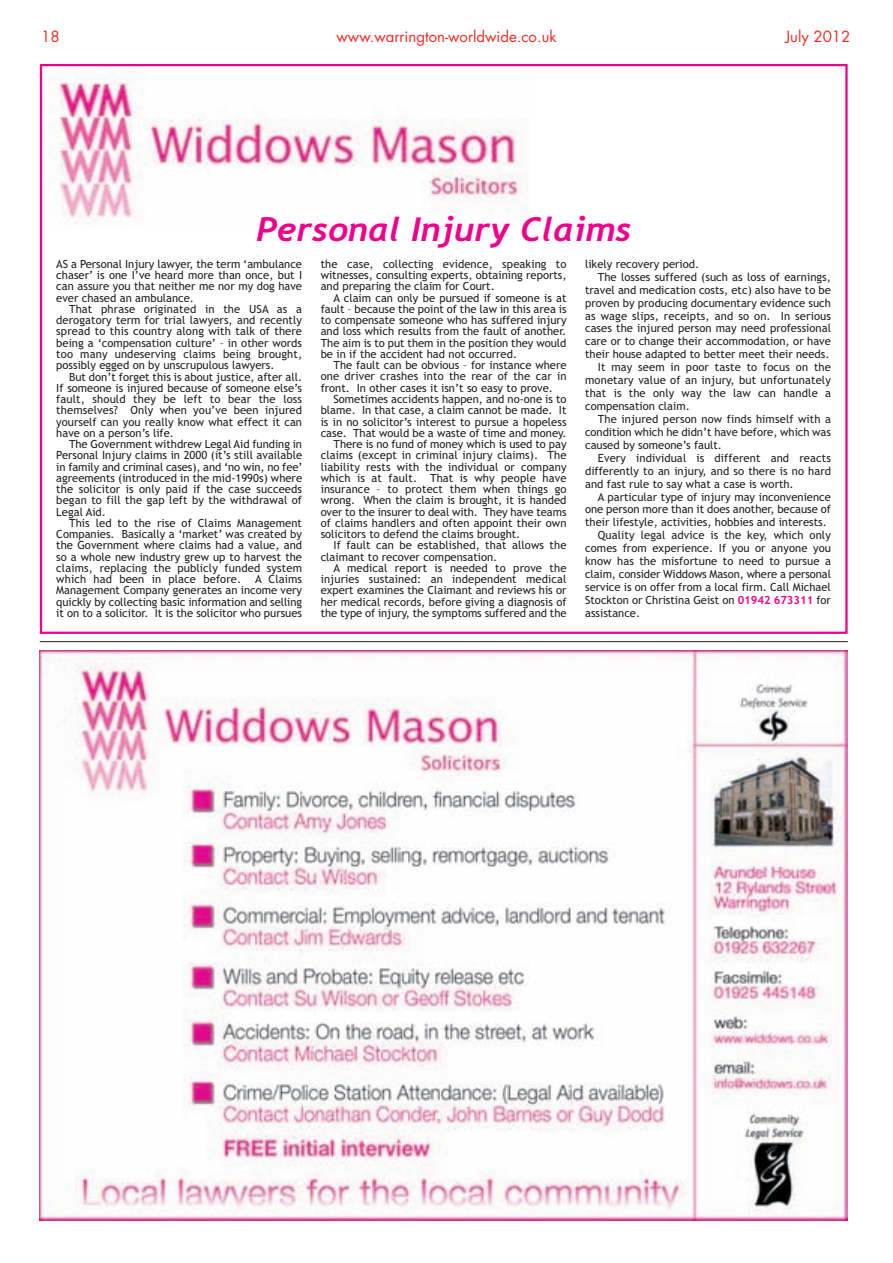
<style>
.page{position:relative;width:893px;height:1263px;background:#fff}
.page>*{position:absolute;margin:0;border:0;box-sizing:border-box;transform-origin:0 0}
.t1{font:33px "Trebuchet Bold Italic+QPDMMS";color:#ed028c;scale:1.07 1}
.t2{font:15px "Futura Std";color:#ee2a23}
.t3{font:11.25px/11.2px "Trebuchet MS+KSJDOO";color:#231f20;text-align:justify}
.s1{font-family:"Trebuchet MS Bold+NCSSVR";color:#ed028c}
</style>
<div class="page">
<img style="left:49px;top:71px;width:473px;height:153px">
<img style="left:40px;top:651px;width:807px;height:569px">
<hr style="left:40px;top:641px;width:808px;height:1px;background:#231f20">
<h2 class="t2" style="left:41px;top:30px;width:20px">18</h2>
<h2 class="t2" style="left:337px;top:30px;width:221px">www.warrington-worldwide.co.uk</h2>
<h2 class="t2" style="left:786px;top:30px;width:66px">July 2012</h2>
<h1 class="t1" style="left:256px;top:210px;width:352px">Personal Injury Claims</h1>
<p class="t3" style="left:56px;top:258px;width:247px">AS a Personal Injury lawyer, the term ‘ambulance chaser’ is one I’ve heard more than once, but I can assure you that neither me nor my dog have ever chased an ambulance.</p>
<p class="t3" style="left:56px;top:303px;width:247px;text-indent:13px">That phrase originated in the USA as a derogatory term for trial lawyers, and recently spread to this country along with talk of there being a ‘compensation culture’ – in other words too many undeserving claims being brought, possibly egged on by unscrupulous lawyers.</p>
<p class="t3" style="left:56px;top:371px;width:247px;text-indent:13px">But don’t forget this is about justice, after all.<br>If someone is injured because of someone else’s fault, should they be left to bear the loss themselves? Only when you’ve been injured yourself can you really know what effect it can have on a person’s life.</p>
<p class="t3" style="left:56px;top:439px;width:248px;text-indent:13px">The Government withdrew Legal Aid funding in Personal Injury claims in 2000 (it’s still available in family and criminal cases), and ‘no win, no fee’ agreements (introduced in the mid-1990s) where the solicitor is only paid if the case succeeds began to fill the gap left by the withdrawal of Legal Aid.</p>
<p class="t3" style="left:56px;top:517px;width:247px;text-indent:13px">This led to the rise of Claims Management Companies. Basically a ‘market’ was created by the Government where claims had a value, and so a whole new industry grew up to harvest the claims, replacing the publicly funded system which had been in place before. A Claims Management Company generates an income very quickly by collecting basic information and selling it on to a solicitor. It is the solicitor who pursues</p>
<p class="t3" style="left:585px;top:258px;width:116px">likely recovery period.</p>
<p class="t3" style="left:598px;top:271px;width:235px">The losses suffered (such as loss of earnings,</p>
<p class="t3" style="left:585px;top:284px;width:247px">travel and medication costs, etc) also have to be</p>
<p class="t3" style="left:585px;top:297px;width:247px">proven by producing documentary evidence such</p>
<p class="t3" style="left:585px;top:310px;width:247px">as wage slips, receipts, and so on. In serious</p>
<p class="t3" style="left:585px;top:323px;width:247px">cases the injured person may need professional</p>
<p class="t3" style="left:585px;top:336px;width:247px">care or to change their accommodation, or have</p>
<p class="t3" style="left:585px;top:349px;width:246px">their house adapted to better meet their needs.</p>
<p class="t3" style="left:598px;top:362px;width:235px">It may seem in poor taste to focus on the</p>
<p class="t3" style="left:585px;top:375px;width:247px">monetary value of an injury, but unfortunately</p>
<p class="t3" style="left:585px;top:388px;width:247px">that is the only way the law can handle a</p>
<p class="t3" style="left:585px;top:400px;width:106px">compensation claim.</p>
<p class="t3" style="left:598px;top:413px;width:235px">The injured person now finds himself with a</p>
<p class="t3" style="left:585px;top:426px;width:247px">condition which he didn’t have before, which was</p>
<p class="t3" style="left:585px;top:439px;width:138px">caused by someone’s fault.</p>
<p class="t3" style="left:598px;top:452px;width:235px">Every individual is different and reacts</p>
<p class="t3" style="left:585px;top:465px;width:247px">differently to an injury, and so there is no hard</p>
<p class="t3" style="left:585px;top:478px;width:210px">and fast rule to say what a case is worth.</p>
<p class="t3" style="left:598px;top:491px;width:235px">A particular type of injury may inconvenience</p>
<p class="t3" style="left:585px;top:504px;width:247px">one person more than it does another, because of</p>
<p class="t3" style="left:585px;top:517px;width:243px">their lifestyle, activities, hobbies and interests.</p>
<p class="t3" style="left:598px;top:530px;width:235px">Quality legal advice is the key, which only</p>
<p class="t3" style="left:585px;top:543px;width:247px">comes from experience. If you or anyone you</p>
<p class="t3" style="left:585px;top:556px;width:247px">know has the misfortune to need to pursue a</p>
<p class="t3" style="left:585px;top:569px;width:247px">claim, consider Widdows Mason, where a personal</p>
<p class="t3" style="left:585px;top:581px;width:247px">service is on offer from a local firm. Call Michael</p>
<p class="t3" style="left:585px;top:594px;width:247px">Stockton or Christina Geist on <span class="s1">01942 673311</span> for</p>
<p class="t3" style="left:585px;top:607px;width:57px">assistance.</p>
<p class="t3" style="left:321px;top:258px;width:247px">the case, collecting evidence, speaking to witnesses, consulting experts, obtaining reports, and preparing the claim for Court.</p>
<p class="t3" style="left:321px;top:292px;width:247px;text-indent:13px">A claim can only be pursued if someone is at fault – because the point of the law in this area is to compensate someone who has suffered injury and loss which results from the fault of another.<br>The aim is to put them in the position they would be in if the accident had not occurred.</p>
<p class="t3" style="left:321px;top:360px;width:247px;text-indent:13px">The fault can be obvious – for instance where one driver crashes into the rear of the car in front. In other cases it isn’t so easy to prove.</p>
<p class="t3" style="left:333px;top:393px;width:235px">Sometimes accidents happen, and no-one is to</p>
<p class="t3" style="left:321px;top:405px;width:247px">blame. In that case, a claim cannot be made. It</p>
<p class="t3" style="left:321px;top:416px;width:247px">is in no solicitor’s interest to pursue a hopeless</p>
<p class="t3" style="left:321px;top:427px;width:247px">case. That would be a waste of time and money.</p>
<p class="t3" style="left:333px;top:438px;width:235px">There is no fund of money which is used to pay</p>
<p class="t3" style="left:321px;top:450px;width:247px">claims (except in criminal injury claims). The</p>
<p class="t3" style="left:321px;top:461px;width:247px">liability rests with the individual or company</p>
<p class="t3" style="left:321px;top:472px;width:247px">which is at fault. That is why people have</p>
<p class="t3" style="left:321px;top:484px;width:247px">insurance – to protect them when things go</p>
<p class="t3" style="left:321px;top:495px;width:247px">wrong. When the claim is brought, it is handed</p>
<p class="t3" style="left:321px;top:506px;width:247px">over to the insurer to deal with. They have teams</p>
<p class="t3" style="left:321px;top:517px;width:247px">of claims handlers and often appoint their own</p>
<p class="t3" style="left:321px;top:529px;width:201px">solicitors to defend the claims brought.</p>
<p class="t3" style="left:333px;top:540px;width:235px">If fault can be established, that allows the</p>
<p class="t3" style="left:321px;top:551px;width:178px">claimant to recover compensation.</p>
<p class="t3" style="left:333px;top:562px;width:235px">A medical report is needed to prove the</p>
<p class="t3" style="left:321px;top:574px;width:247px">injuries sustained: an independent medical</p>
<p class="t3" style="left:321px;top:585px;width:247px">expert examines the Claimant and reviews his or</p>
<p class="t3" style="left:321px;top:596px;width:247px">her medical records, before giving a diagnosis of</p>
<p class="t3" style="left:321px;top:607px;width:247px">the type of injury, the symptoms suffered and the</p>
</div>
